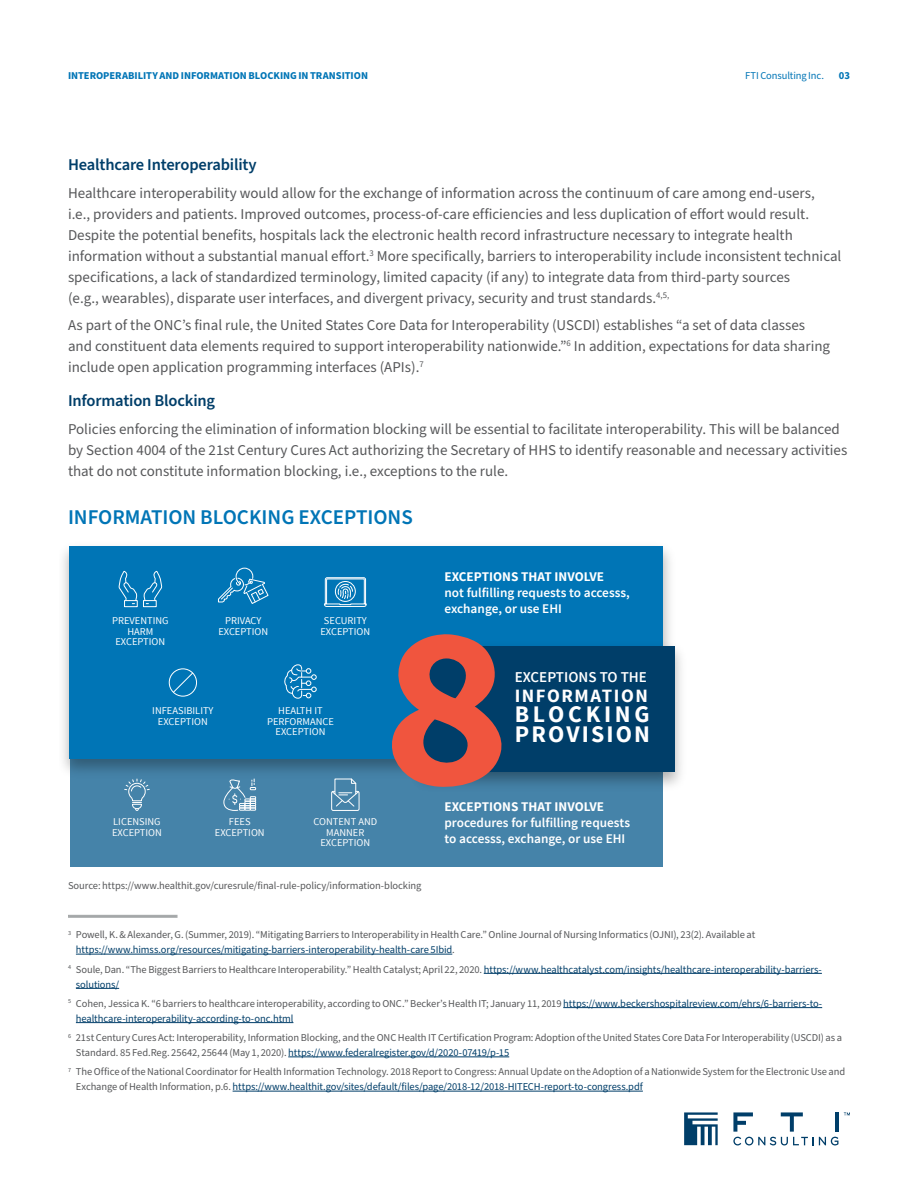
<style>
.page{position:relative;width:918px;height:1188px;background:#fff}
.page>*{position:absolute;margin:0;border:0;box-sizing:border-box;transform-origin:0 0}
.t1{font:700 23.85px/20.1px "Source Sans Pro";letter-spacing:.09em;color:#fff}
.Label{font:600 21px "Source Sans Pro";color:#0075b6}
.t2{font:700 18.75px "Source Sans Pro";letter-spacing:.08em;color:#fff}
.Subhead{font:600 16.5px "Source Sans Pro";letter-spacing:-.01em;color:#003e69}
.Body_Copy{font:15px/21px "Source Sans Pro";color:#57585a}
.t3{font:600 15px "Source Sans Pro";color:#fff}
.t4{font:600 13.2px/15.9px "Source Sans Pro";color:#fff}
.Bio_details{font:10.5px/15px "Source Sans Pro";letter-spacing:-.01em;color:#57585a}
.t5{font:10.5px/15px "Source Sans Pro";letter-spacing:-.01em;color:#003e69}
.t6{font:700 10.5px "Source Sans Pro";letter-spacing:-.005em;color:#0075b6}
.t7{font:10.5px "Source Sans Pro";letter-spacing:-.01em;color:#0075b6}
.t8{font:10.35px/10.4px "Source Sans Pro";color:#fff;text-align:center}
.s1{font-weight:700}
.s2{color:#003e69}
.s3{color:#57585a}
</style>
<div class="page">
<svg style="left:684px;top:1112px;width:34px;height:33px"></svg>
<svg style="left:844px;top:1112px;width:6px;height:3px"></svg>
<hr style="left:835px;top:1112px;width:4px;height:20px;background:#003e69">
<svg style="left:733px;top:1112px;width:105px;height:33px"></svg>
<div style="left:68px;top:915px;width:110px;height:3px;border:2px solid #a8abac"></div>
<hr style="left:76px;top:954px;width:376px;height:1px;background:#003e69">
<hr style="left:484px;top:973px;width:338px;height:1px;background:#003e69">
<hr style="left:76px;top:988px;width:43px;height:1px;background:#003e69">
<hr style="left:563px;top:1007px;width:259px;height:1px;background:#003e69">
<hr style="left:76px;top:1022px;width:217px;height:1px;background:#003e69">
<hr style="left:288px;top:1057px;width:221px;height:1px;background:#003e69">
<hr style="left:233px;top:1091px;width:410px;height:1px;background:#003e69">
<div style="left:70px;top:747px;width:592px;height:120px;background:#4583a9"></div>
<img style="left:63px;top:546px;width:607px;height:233px">
<div style="left:70px;top:546px;width:593px;height:212px;background:#0075b6"></div>
<img style="left:505px;top:636px;width:176px;height:161px">
<div style="left:423px;top:646px;width:252px;height:125px;background:#003e69"></div>
<svg style="left:383px;top:634px;width:122px;height:153px"></svg>
<svg style="left:223px;top:778px;width:33px;height:33px"></svg>
<svg style="left:324px;top:577px;width:43px;height:30px"></svg>
<div style="left:331px;top:791px;width:28px;height:20px;border:1px solid #fff;border-radius:2px"></div>
<svg style="left:331px;top:778px;width:29px;height:29px"></svg>
<svg style="left:284px;top:664px;width:33px;height:35px"></svg>
<svg style="left:218px;top:567px;width:51px;height:37px"></svg>
<svg style="left:125px;top:779px;width:24px;height:32px"></svg>
<div style="left:143px;top:600px;width:14px;height:7px;border:1px solid #fff"></div>
<div style="left:124px;top:600px;width:14px;height:7px;border:1px solid #fff"></div>
<svg style="left:118px;top:570px;width:45px;height:34px"></svg>
<div style="left:169px;top:668px;width:28px;height:29px;border:1px solid #fff;border-radius:50%"></div>
<svg style="left:172px;top:672px;width:22px;height:21px"></svg>
<p class="t6" style="left:68px;top:68px;width:301px">INTEROPERABILITY AND INFORMATION BLOCKING IN TRANSITION</p>
<p class="t7" style="left:745px;top:68px;width:80px">FTI Consulting Inc.</p>
<p class="t6" style="left:839px;top:68px;width:13px">03</p>
<p class="Subhead" style="left:68px;top:153px;width:190px">Healthcare Interoperability</p>
<p class="Body_Copy" style="left:68px;top:183px;width:775px">Healthcare interoperability would allow for the exchange of information across the continuum of care among end-users,<br>i.e., providers and patients. Improved outcomes, process-of-care efficiencies and less duplication of effort would result.<br>Despite the potential benefits, hospitals lack the electronic health record infrastructure necessary to integrate health information without a substantial manual effort.<sup>3</sup> More specifically, barriers to interoperability include inconsistent technical specifications, a lack of standardized terminology, limited capacity (if any) to integrate data from third-party sources<br>(e.g., wearables), disparate user interfaces, and divergent privacy, security and trust standards.<sup>4,5,</sup></p>
<p class="Body_Copy" style="left:68px;top:315px;width:764px">As part of the ONC’s final rule, the United States Core Data for Interoperability (USCDI) establishes “a set of data classes and constituent data elements required to support interoperability nationwide.”<sup>6</sup> In addition, expectations for data sharing include open application programming interfaces (APIs).<sup>7</sup></p>
<p class="Subhead" style="left:68px;top:389px;width:149px">Information Blocking</p>
<p class="Body_Copy" style="left:68px;top:419px;width:781px">Policies enforcing the elimination of information blocking will be essential to facilitate interoperability. This will be balanced by Section 4004 of the 21st Century Cures Act authorizing the Secretary of HHS to identify reasonable and necessary activities that do not constitute information blocking, i.e., exceptions to the rule.</p>
<p class="Label" style="left:68px;top:503px;width:346px">INFORMATION BLOCKING EXCEPTIONS</p>
<p class="t8" style="left:112px;top:616px;width:58px">PREVENTING<br>HARM<br>EXCEPTION</p>
<p class="t8" style="left:218px;top:616px;width:51px">PRIVACY<br>EXCEPTION</p>
<p class="t8" style="left:320px;top:616px;width:51px">SECURITY<br>EXCEPTION</p>
<p class="t8" style="left:152px;top:706px;width:63px">INFEASIBILITY<br>EXCEPTION</p>
<p class="t8" style="left:267px;top:706px;width:68px">HEALTH IT<br>PERFORMANCE<br>EXCEPTION</p>
<p class="t4" style="left:444px;top:570px;width:187px"><span class="s1">EXCEPTIONS THAT INVOLVE<br></span>not fulfilling requests to accesss, exchange, or use EHI</p>
<p class="t3" style="left:515px;top:667px;width:134px">EXCEPTIONS TO THE</p>
<p class="t2" style="left:515px;top:683px;width:135px">INFORMATION</p>
<p class="t1" style="left:515px;top:705px;width:137px">BLOCKING<br>PROVISION</p>
<p class="t8" style="left:112px;top:817px;width:51px;text-align:left">LICENSING<br>EXCEPTION</p>
<p class="t8" style="left:215px;top:817px;width:51px">FEES<br>EXCEPTION</p>
<p class="t8" style="left:314px;top:817px;width:65px">CONTENT AND<br>MANNER<br>EXCEPTION</p>
<p class="Bio_details" style="left:68px;top:878px;width:355px">Source: https://www.healthit.gov/curesrule/final-rule-policy/information-blocking</p>
<p class="t4" style="left:444px;top:799px;width:187px"><span class="s1">EXCEPTIONS THAT INVOLVE </span>procedures for fulfilling requests to accesss, exchange, or use EHI</p>
<p class="Bio_details" style="left:76px;top:928px;width:681px;text-indent:-8px"><sup>3</sup> Powell, K. &amp; Alexander, G. (Summer, 2019). “Mitigating Barriers to Interoperability in Health Care.” Online Journal of Nursing Informatics (OJNI), 23(2). Available at <span class="s2">https://www.himss.org/resources/mitigating-barriers-interoperability-health-care 5Ibid</span>.</p>
<p class="Bio_details" style="left:76px;top:962px;width:748px;text-indent:-8px"><sup>4</sup> Soule, Dan. “The Biggest Barriers to Healthcare Interoperability.” Health Catalyst; April 22, 2020. <span class="s2">https://www.healthcatalyst.com/insights/healthcare-interoperability-barriers&shy;solutions/</span></p>
<p class="t5" style="left:76px;top:996px;width:748px;text-indent:-8px"><sup>5</sup> <span class="s3">Cohen, Jessica K. “6 barriers to healthcare interoperability, according to ONC.” Becker’s Health IT; January 11, 2019</span> https://www.beckershospitalreview.com/ehrs/6-barriers-to&shy;healthcare-interoperability-according-to-onc.html</p>
<p class="Bio_details" style="left:76px;top:1030px;width:768px;text-indent:-8px"><sup>6</sup> 21st Century Cures Act: Interoperability, Information Blocking, and the ONC Health IT Certification Program: Adoption of the United States Core Data For Interoperability (USCDI) as a<br>Standard. 85 Fed.Reg. 25642, 25644 (May 1, 2020). <span class="s2">https://www.federalregister.gov/d/2020-07419/p-15</span></p>
<p class="Bio_details" style="left:76px;top:1065px;width:771px;text-indent:-8px"><sup>7</sup> The Office of the National Coordinator for Health Information Technology. 2018 Report to Congress: Annual Update on the Adoption of a Nationwide System for the Electronic Use and<br>Exchange of Health Information, p.6. <span class="s2">https://www.healthit.gov/sites/default/files/page/2018-12/2018-HITECH-report-to-congress.pdf</span></p>
</div>
